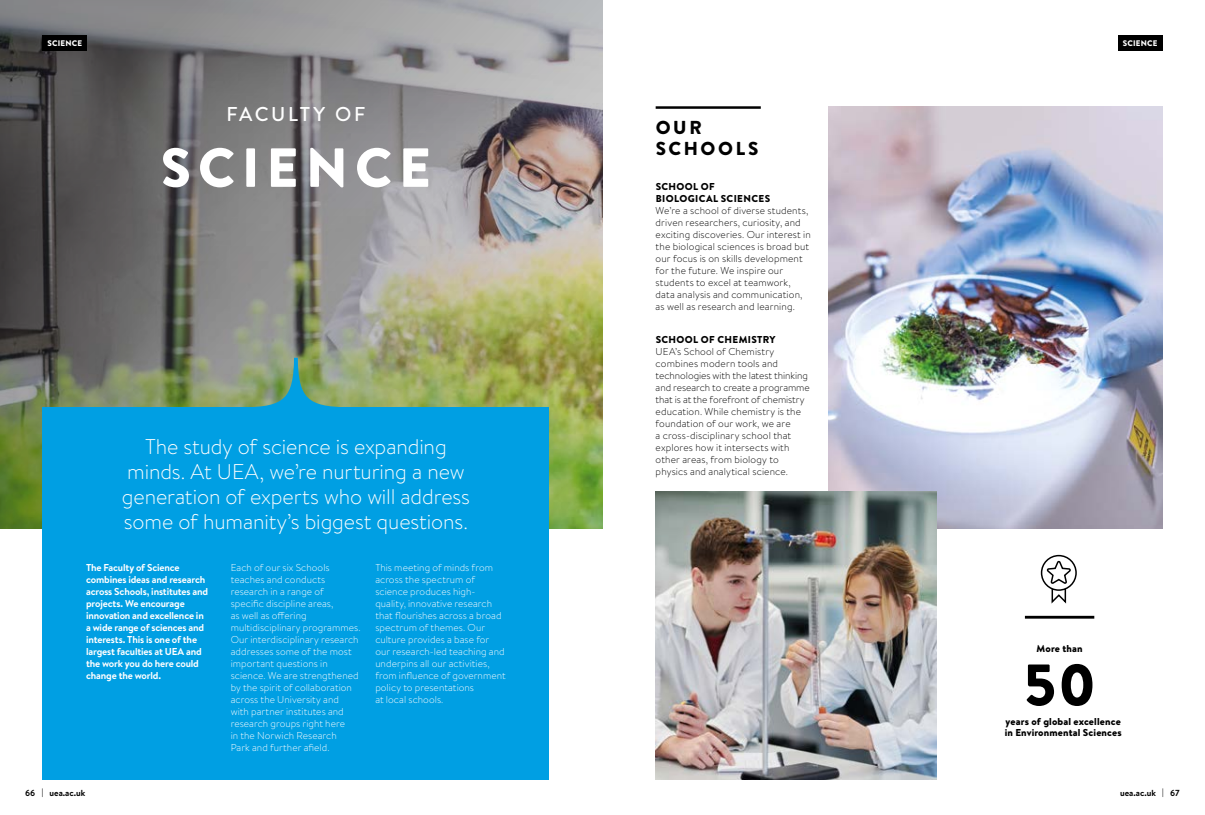
<style>
.page{position:relative;width:1205px;height:815px;background:#fff}
.page>*{position:absolute;margin:0;border:0;box-sizing:border-box;transform-origin:0 0}
.t1{font:900 58.5px "Brandon Text";color:#000}
.t2{font:900 55px "Brandon Text";letter-spacing:.125em;color:#fff}
.t3{font:300 21.25px/25px "Brandon Text";letter-spacing:-.005em;color:#fff;text-align:center}
.t4{font:500 20px "Brandon Text";letter-spacing:.125em;color:#fff}
.t5{font:900 18.75px/21.2px "Brandon Text";letter-spacing:.14em;color:#000}
.t6{font:300 10px/12px "Brandon Text";letter-spacing:.005em;color:#fff}
.t7{font:300 10px/12px "Brandon Text";letter-spacing:.015em;color:#000}
.t8{font:700 10px/12px "Brandon Text";letter-spacing:-.015em;color:#fff}
.t9{font:900 10px/11.2px "Brandon Text";letter-spacing:.015em;color:#000}
.t10{font:900 10px/12px "Brandon Text";letter-spacing:.035em;color:#000}
.t11{font:700 8.75px "Brandon Text";color:#000}
.t12{font:900 8.12px "Brandon Text";letter-spacing:.02em;color:#fff}
</style>
<div class="page">
<img style="left:828px;top:107px;width:334px;height:422px">
<img style="left:656px;top:492px;width:280px;height:288px">
<hr style="left:656px;top:106px;width:105px;height:3px;background:#000">
<img style="left:0;top:0;width:602px;height:529px">
<svg style="left:244px;top:358px;width:103px;height:103px;background:#719f7c"></svg>
<div style="left:43px;top:407px;width:506px;height:373px;background:#009fe3"></div>
<svg style="left:1040px;top:554px;width:37px;height:50px"></svg>
<hr style="left:1025px;top:616px;width:69px;height:3px;background:#000">
<div style="left:1117px;top:35px;width:45px;height:16px;background:#000"></div>
<div style="left:43px;top:35px;width:44px;height:16px;background:#000"></div>
<p class="t12" style="left:48px;top:38px;width:36px">SCIENCE</p>
<p class="t12" style="left:1122px;top:38px;width:36px">SCIENCE</p>
<h3 class="t4" style="left:226px;top:100px;width:141px">FACULTY OF</h3>
<h2 class="t2" style="left:161px;top:129px;width:272px">SCIENCE</h2>
<h3 class="t3" style="left:122px;top:433px;width:350px">The study of science is expanding minds. At UEA, we’re nurturing a new generation of experts who will address some of humanity’s biggest questions.</h3>
<p class="t8" style="left:86px;top:561px;width:124px">The Faculty of Science combines ideas and research across Schools, institutes and projects. We encourage innovation and excellence in a wide range of sciences and interests. This is one of the largest faculties at UEA and the work you do here could change the world.</p>
<p class="t6" style="left:231px;top:561px;width:131px">Each of our six Schools teaches and conducts research in a range of<br>specific discipline areas,<br>as well as offering multidisciplinary programmes.<br>Our interdisciplinary research addresses some of the most important questions in science. We are strengthened by the spirit of collaboration across the University and<br>with partner institutes and research groups right here<br>in the Norwich Research<br>Park and further afield.</p>
<p class="t6" style="left:375px;top:561px;width:132px">This meeting of minds from across the spectrum of science produces high&shy;quality, innovative research that flourishes across a broad spectrum of themes. Our culture provides a base for our research-led teaching and underpins all our activities, from influence of government policy to presentations<br>at local schools.</p>
<h3 class="t5" style="left:656px;top:116px;width:104px">OUR<br>SCHOOLS</h3>
<p class="t10" style="left:656px;top:180px;width:116px">SCHOOL OF<br>BIOLOGICAL SCIENCES</p>
<p class="t7" style="left:656px;top:204px;width:157px">We’re a school of diverse students, driven researchers, curiosity, and exciting discoveries. Our interest in the biological sciences is broad but our focus is on skills development for the future. We inspire our students to excel at teamwork, data analysis and communication, as well as research and learning.</p>
<p class="t10" style="left:656px;top:334px;width:121px">SCHOOL OF CHEMISTRY</p>
<p class="t7" style="left:656px;top:345px;width:156px">UEA’s School of Chemistry combines modern tools and technologies with the latest thinking and research to create a programme that is at the forefront of chemistry education. While chemistry is the foundation of our work, we are<br>a cross-disciplinary school that explores how it intersects with other areas, from biology to physics and analytical science.</p>
<p class="t9" style="left:1036px;top:643px;width:48px">More than</p>
<h1 class="t1" style="left:1023px;top:644px;width:74px">50</h1>
<p class="t9" style="left:1004px;top:715px;width:119px">years of global excellence in Environmental Sciences</p>
<p class="t11" style="left:25px;top:787px;width:62px">66 | uea.ac.uk</p>
<p class="t11" style="left:1120px;top:787px;width:61px">uea.ac.uk | 67</p>
</div>
